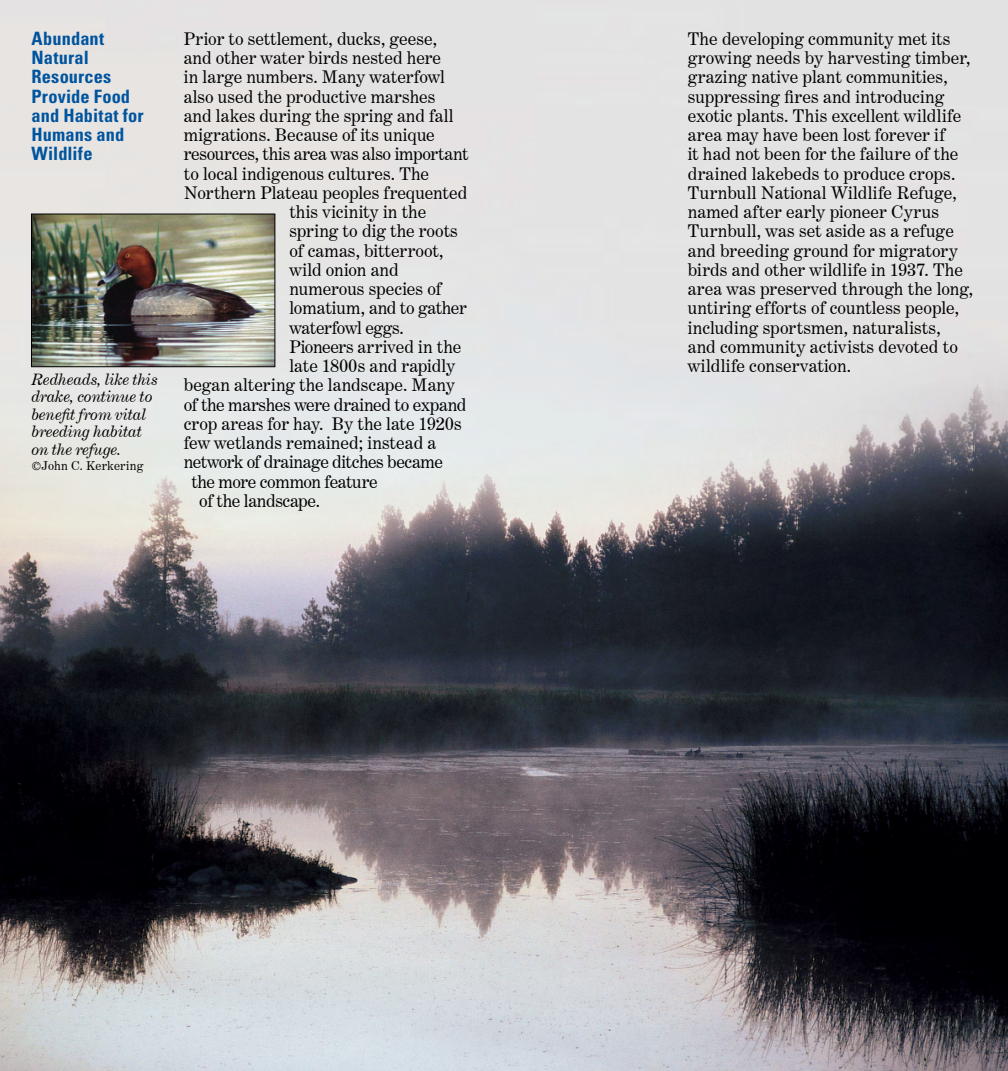
<style>
.page{position:relative;width:1008px;height:1071px;background:#fff}
.page>*{position:absolute;margin:0;border:0;box-sizing:border-box;transform-origin:0 0}
.t1{font:700 condensed 18.38px/19.2px "Univers LT Pro";letter-spacing:.005em;color:#00549e}
.t2{font:17.5px/19.2px "Century Expanded BT";letter-spacing:.005em;color:#000}
.t3{font:17.5px "Century Expanded BT";letter-spacing:-.015em;color:#000}
.t4{font:17.5px "Century Expanded BT";letter-spacing:-.02em;color:#000}
.t5{font:17.5px "Century Expanded BT";letter-spacing:-.025em;color:#000}
.t6{font:italic 15.75px/17.5px "Century Expanded BT";letter-spacing:-.01em;color:#000}
.t7{font:12.25px "Century Expanded BT";letter-spacing:.02em;color:#000}
</style>
<div class="page">
<img style="left:0;top:0;width:1008px;height:1071px">
<img style="left:33px;top:216px;width:240px;height:149px">
<div style="left:31px;top:214px;width:244px;height:153px;border:1px solid #000"></div>
<h2 class="t1" style="left:32px;top:28px;width:114px">Abundant<br>Natural<br>Resources<br>Provide Food and Habitat for<br>Humans and<br>Wildlife</h2>
<p class="t2" style="left:184px;top:29px;width:255px">Prior to settlement, ducks, geese,</p>
<p class="t2" style="left:184px;top:48px;width:259px">and other water birds nested here</p>
<p class="t2" style="left:184px;top:67px;width:263px">in large numbers. Many waterfowl</p>
<p class="t2" style="left:184px;top:87px;width:253px">also used the productive marshes</p>
<p class="t2" style="left:184px;top:106px;width:271px">and lakes during the spring and fall</p>
<p class="t2" style="left:184px;top:125px;width:253px">migrations. Because of its unique</p>
<p class="t3" style="left:184px;top:143px;width:286px">resources, this area was also important</p>
<p class="t2" style="left:184px;top:164px;width:247px">to local indigenous cultures. The</p>
<p class="t2" style="left:184px;top:183px;width:285px">Northern Plateau peoples frequented</p>
<p class="t2" style="left:289px;top:202px;width:138px">this vicinity in the</p>
<p class="t2" style="left:289px;top:221px;width:170px">spring to dig the roots</p>
<p class="t2" style="left:289px;top:241px;width:156px">of camas, bitterroot,</p>
<p class="t2" style="left:289px;top:260px;width:111px">wild onion and</p>
<p class="t2" style="left:289px;top:279px;width:154px">numerous species of</p>
<p class="t2" style="left:289px;top:298px;width:179px">lomatium, and to gather</p>
<p class="t4" style="left:289px;top:317px;width:116px">waterfowl eggs.</p>
<p class="t2" style="left:289px;top:337px;width:173px">Pioneers arrived in the</p>
<p class="t2" style="left:289px;top:356px;width:168px">late 1800s and rapidly</p>
<p class="t2" style="left:184px;top:375px;width:273px">began altering the landscape. Many</p>
<p class="t3" style="left:184px;top:394px;width:284px">of the marshes were drained to expand</p>
<p class="t2" style="left:184px;top:414px;width:280px">crop areas for hay. By the late 1920s</p>
<p class="t2" style="left:184px;top:433px;width:254px">few wetlands remained; instead a</p>
<p class="t4" style="left:184px;top:451px;width:261px">network of drainage ditches became</p>
<p class="t5" style="left:191px;top:471px;width:188px">the more common feature</p>
<p class="t3" style="left:199px;top:490px;width:122px">of the landscape.</p>
<p class="t6" style="left:32px;top:370px;width:128px">Redheads, like this drake, continue to benefit from vital breeding habitat on the refuge.</p>
<p class="t7" style="left:32px;top:459px;width:113px">©John C. Kerkering</p>
<p class="t2" style="left:688px;top:29px;width:287px">The developing community met its growing needs by harvesting timber, grazing native plant communities, suppressing fires and introducing exotic plants. This excellent wildlife area may have been lost forever if<br>it had not been for the failure of the drained lakebeds to produce crops.<br>Turnbull National Wildlife Refuge, named after early pioneer Cyrus Turnbull, was set aside as a refuge and breeding ground for migratory birds and other wildlife in 1937. The area was preserved through the long, untiring efforts of countless people, including sportsmen, naturalists, and community activists devoted to wildlife conservation.</p>
</div>
